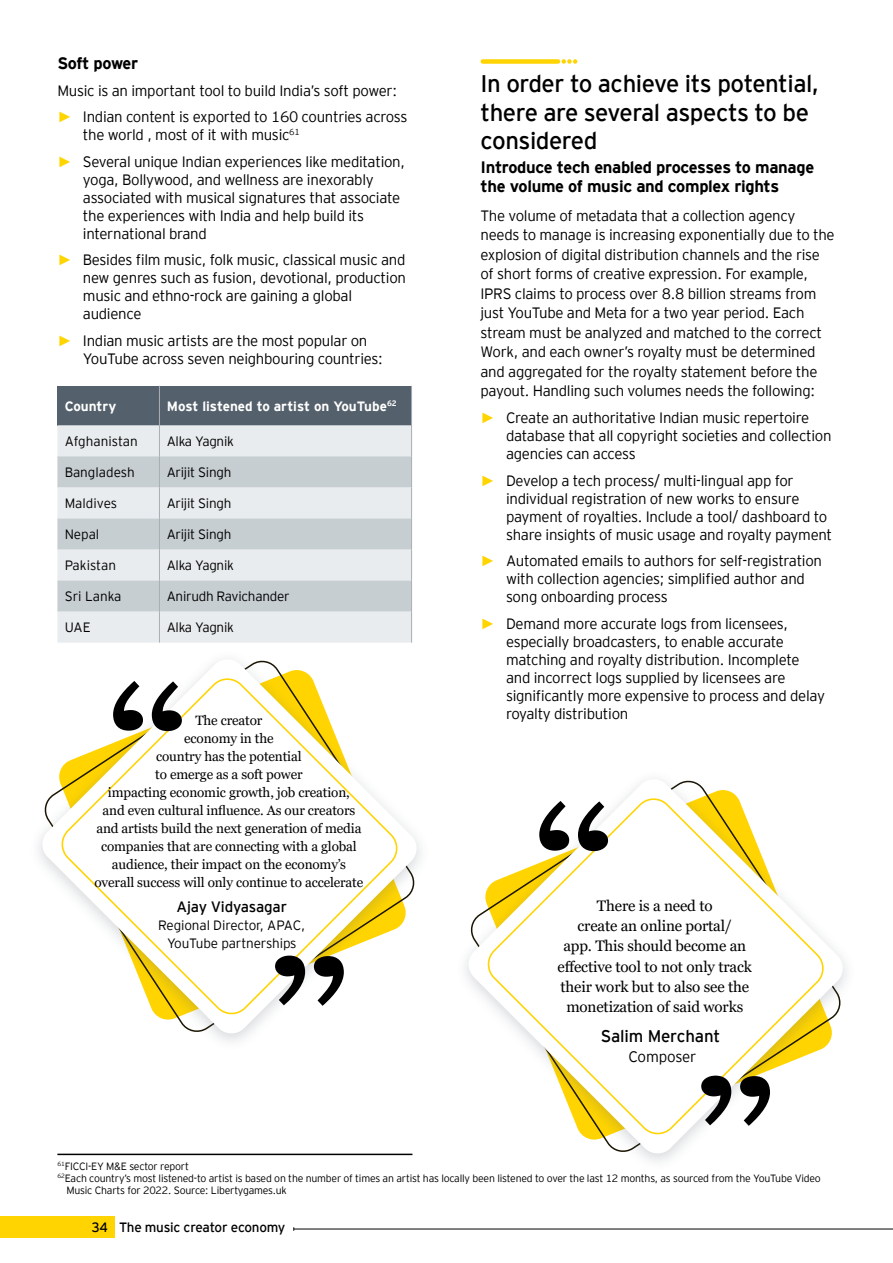
<style>
.page{position:relative;width:893px;height:1263px;background:#fff}
.page>*{position:absolute;margin:0;border:0;box-sizing:border-box;transform-origin:0 0}
.t1{font:24px/28.5px "EY Interstate";letter-spacing:-.02em;color:#000}
.t2{font:300 16.95px "EY Interstate";letter-spacing:-.01em;color:#000}
.t3{font:700 16.5px/19.5px "EY Interstate";letter-spacing:-.02em;color:#000}
.t4{font:15.15px/20.2px "Georgia Pro";letter-spacing:-.01em;color:#000;text-align:center}
.t5{font:300 15.15px "EY Interstate";letter-spacing:-.01em;color:#000}
.t6{font:300 15px/18px "EY Interstate";letter-spacing:-.02em;color:#000}
.t7{font:300 15px "EY Interstate";letter-spacing:-.01em;color:#000}
.t8{font:13.5px/18px "Georgia Pro";letter-spacing:-.01em;color:#000;text-align:center}
.t9{font:300 13.5px/18px "EY Interstate";letter-spacing:-.02em;color:#000;text-align:center}
.t10{font:300 13.5px "EY Interstate";color:#000}
.t11{font:700 13.5px "EY Interstate";color:#fff}
.t12{font:13.5px "EY Interstate";letter-spacing:-.02em;color:#000}
.t13{font:300 10.5px "EY Interstate";letter-spacing:-.02em;color:#000}
.s1{font-family:"Arial";font-weight:400;color:#ffd500}
</style>
<div class="page">
<div style="left:0;top:1216px;width:115px;height:21px;background:#ffd400"></div>
<hr style="left:294px;top:1228px;width:599px;height:1px;background:#000">
<div style="left:483px;top:59px;width:75px;height:5px;background:#ffd400"></div>
<svg style="left:561px;top:59px;width:16px;height:5px"></svg>
<svg style="left:41px;top:659px;width:377px;height:376px"></svg>
<svg style="left:60px;top:675px;width:341px;height:343px"></svg>
<svg style="left:113px;top:681px;width:69px;height:50px"></svg>
<svg style="left:275px;top:955px;width:69px;height:51px"></svg>
<svg style="left:467px;top:779px;width:377px;height:376px"></svg>
<svg style="left:487px;top:795px;width:340px;height:343px"></svg>
<svg style="left:539px;top:801px;width:69px;height:50px"></svg>
<svg style="left:701px;top:1075px;width:69px;height:51px"></svg>
<div style="left:57px;top:386px;width:102px;height:39px;background:#54606b"></div>
<div style="left:159px;top:386px;width:253px;height:39px;background:#54606b"></div>
<div style="left:57px;top:425px;width:354px;height:218px;background:#e9ecee"></div>
<svg style="left:57px;top:456px;width:354px;height:155px;background:#d4dadd"></svg>
<hr style="left:159px;top:386px;width:1px;height:39px;background:#a7afb5">
<hr style="left:411px;top:386px;width:1px;height:39px;background:#a7afb5">
<hr style="left:159px;top:425px;width:1px;height:31px;background:#a7afb5">
<hr style="left:411px;top:425px;width:1px;height:31px;background:#a7afb5">
<hr style="left:159px;top:456px;width:1px;height:31px;background:#a7afb5">
<hr style="left:411px;top:456px;width:1px;height:31px;background:#a7afb5">
<hr style="left:159px;top:487px;width:1px;height:31px;background:#a7afb5">
<hr style="left:411px;top:487px;width:1px;height:31px;background:#a7afb5">
<hr style="left:159px;top:518px;width:1px;height:31px;background:#a7afb5">
<hr style="left:411px;top:518px;width:1px;height:31px;background:#a7afb5">
<hr style="left:159px;top:549px;width:1px;height:31px;background:#a7afb5">
<hr style="left:411px;top:549px;width:1px;height:31px;background:#a7afb5">
<hr style="left:159px;top:580px;width:1px;height:31px;background:#a7afb5">
<hr style="left:411px;top:580px;width:1px;height:31px;background:#a7afb5">
<hr style="left:159px;top:611px;width:1px;height:32px;background:#a7afb5">
<hr style="left:411px;top:611px;width:1px;height:32px;background:#a7afb5">
<hr style="left:57px;top:1154px;width:355px;height:1px;background:#000">
<p class="t3" style="left:57px;top:52px;width:82px">Soft power</p>
<p class="t6" style="left:57px;top:76px;width:352px;line-height:26.5px">Music is an important tool to build India’s soft power: <span class="s1">►</span> Indian content is exported to 160 countries across</p>
<p class="t6" style="left:57px;top:121px;width:349px;line-height:26.5px;text-indent:26px">the world , most of it with music<sup>61<br></sup><span class="s1">►</span> Several unique Indian experiences like meditation,</p>
<p class="t6" style="left:83px;top:170px;width:319px">yoga, Bollywood, and wellness are inexorably associated with musical signatures that associate the experiences with India and help build its international brand</p>
<p class="t6" style="left:83px;top:250px;width:325px;text-indent:-26px"><span class="s1">►</span> Besides film music, folk music, classical music and new genres such as fusion, devotional, production music and ethno-rock are gaining a global audience</p>
<p class="t6" style="left:83px;top:331px;width:301px;text-indent:-26px"><span class="s1">►</span> Indian music artists are the most popular on<br>YouTube across seven neighbouring countries:</p>
<p class="t11" style="left:65px;top:396px;width:53px">Country</p>
<p class="t11" style="left:167px;top:396px;width:232px">Most listened to artist on YouTube<sup>62</sup></p>
<p class="t10" style="left:65px;top:432px;width:75px">Afghanistan</p>
<p class="t9" style="left:167px;top:432px;width:69px">Alka Yagnik</p>
<p class="t10" style="left:65px;top:463px;width:72px">Bangladesh</p>
<p class="t9" style="left:167px;top:463px;width:66px">Arijit Singh</p>
<p class="t10" style="left:65px;top:494px;width:54px">Maldives</p>
<p class="t9" style="left:167px;top:494px;width:66px">Arijit Singh</p>
<p class="t9" style="left:65px;top:525px;width:36px">Nepal</p>
<p class="t9" style="left:167px;top:525px;width:66px">Arijit Singh</p>
<p class="t10" style="left:65px;top:556px;width:53px">Pakistan</p>
<p class="t9" style="left:167px;top:556px;width:69px">Alka Yagnik</p>
<p class="t10" style="left:65px;top:587px;width:58px">Sri Lanka</p>
<p class="t9" style="left:167px;top:587px;width:124px">Anirudh Ravichander</p>
<p class="t9" style="left:65px;top:618px;width:27px">UAE</p>
<p class="t9" style="left:167px;top:618px;width:69px">Alka Yagnik</p>
<p class="t8" style="left:94px;top:711px;width:270px">The creator<br>economy in the<br>country has the potential<br>to emerge as a soft power<br>impacting economic growth, job creation,<br>and even cultural influence. As our creators and artists build the next generation of media companies that are connecting with a global audience, their impact on the economy’s overall success will only continue to accelerate</p>
<p class="t7" style="left:177px;top:896px;width:112px">Ajay Vidyasagar</p>
<p class="t9" style="left:158px;top:916px;width:148px">Regional Director, APAC,<br>YouTube partnerships</p>
<h1 class="t1" style="left:480px;top:68px;width:340px">In order to achieve its potential, there are several aspects to be considered</h1>
<p class="t3" style="left:480px;top:156px;width:335px">Introduce tech enabled processes to manage the volume of music and complex rights</p>
<p class="t6" style="left:480px;top:205px;width:356px;line-height:19.5px">The volume of metadata that a collection agency needs to manage is increasing exponentially due to the explosion of digital distribution channels and the rise of short forms of creative expression. For example, IPRS claims to process over 8.8 billion streams from just YouTube and Meta for a two year period. Each stream must be analyzed and matched to the correct Work, and each owner’s royalty must be determined and aggregated for the royalty statement before the payout. Handling such volumes needs the following:</p>
<p class="t6" style="left:506px;top:408px;width:327px;text-indent:-26px"><span class="s1">►</span> Create an authoritative Indian music repertoire database that all copyright societies and collection agencies can access</p>
<p class="t6" style="left:506px;top:470px;width:328px;text-indent:-26px"><span class="s1">►</span> Develop a tech process/ multi-lingual app for individual registration of new works to ensure payment of royalties. Include a tool/ dashboard to share insights of music usage and royalty payment</p>
<p class="t6" style="left:506px;top:551px;width:318px;text-indent:-26px"><span class="s1">►</span> Automated emails to authors for self-registration with collection agencies; simplified author and song onboarding process</p>
<p class="t6" style="left:506px;top:613px;width:320px;text-indent:-26px"><span class="s1">►</span> Demand more accurate logs from licensees, especially broadcasters, to enable accurate matching and royalty distribution. Incomplete and incorrect logs supplied by licensees are significantly more expensive to process and delay royalty distribution</p>
<p class="t4" style="left:558px;top:896px;width:196px">There is a need to<br>create an online portal/<br>app. This should become an effective tool to not only track their work but to also see the monetization of said works</p>
<p class="t2" style="left:601px;top:1024px;width:121px">Salim Merchant</p>
<p class="t5" style="left:628px;top:1046px;width:69px">Composer</p>
<p class="t13" style="left:57px;top:1158px;width:133px"><sup>61</sup>FICCI-EY M&amp;E sector report</p>
<p class="t13" style="left:57px;top:1170px;width:765px"><sup>62</sup>Each country’s most listened-to artist is based on the number of times an artist has locally been listened to over the last 12 months, as sourced from the YouTube Video</p>
<p class="t13" style="left:66px;top:1182px;width:222px">Music Charts for 2022. Source: Libertygames.uk</p>
<p class="t12" style="left:91px;top:1217px;width:196px">34 The music creator economy</p>
</div>
